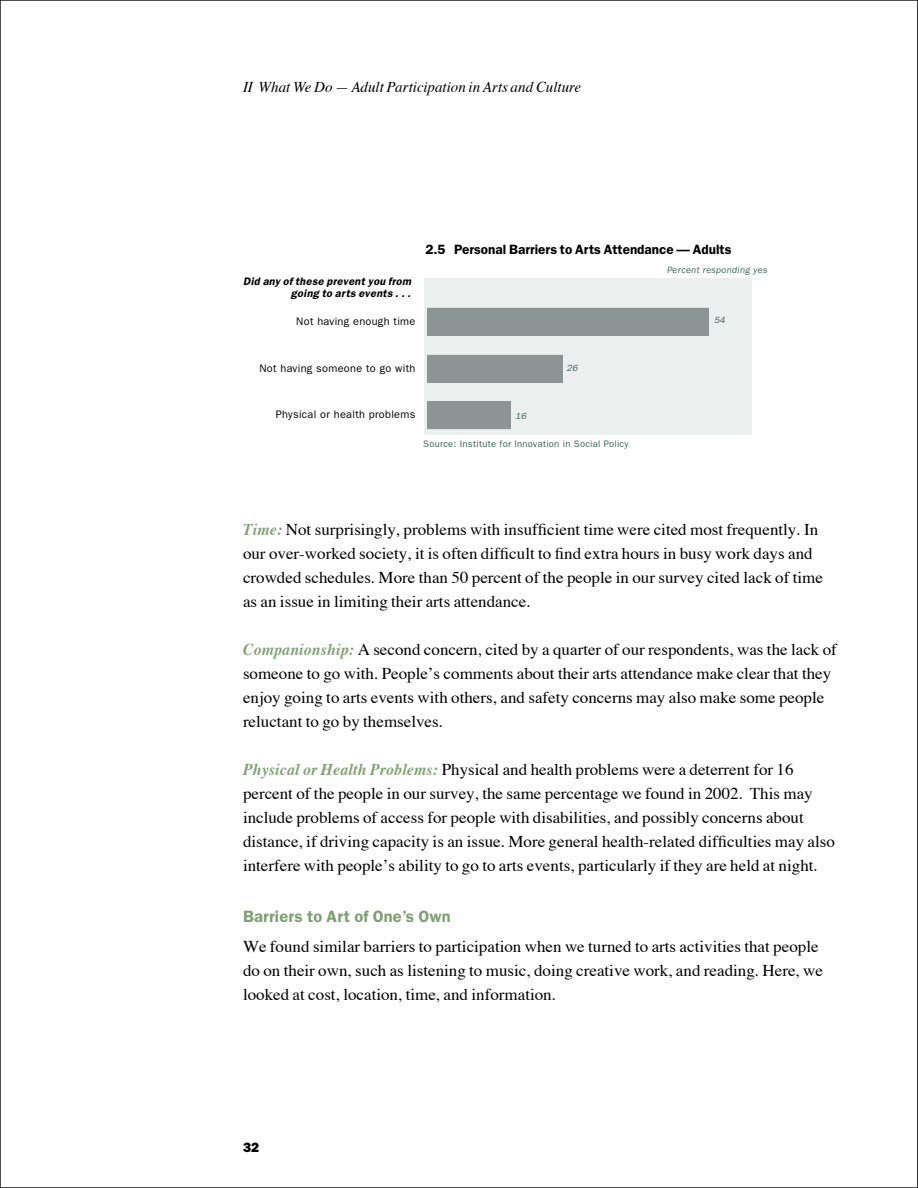
<style>
.page{position:relative;width:918px;height:1188px;background:#fff}
.page>*{position:absolute;margin:0;border:0;box-sizing:border-box;transform-origin:0 0}
.t1{font:16.5px/24px "Times";color:#000}
.t2{font:600 16.5px "Franklin Gothic";letter-spacing:.01em;color:#7ea172}
.t3{font:italic 15px "Times";color:#000}
.t4{font:600 13.5px "Franklin Gothic";color:#000}
.t5{font:800 13.5px "Franklin Gothic";color:#000}
.t6{font:10.95px "Franklin Gothic";letter-spacing:.025em;color:#000}
.t7{font:italic 600 10.95px/12px "Franklin Gothic";letter-spacing:.025em;color:#000;text-align:right}
.t8{font:9.45px "Franklin Gothic";letter-spacing:.03em;color:#386351}
.t9{font:italic 9.45px "Franklin Gothic";letter-spacing:.03em;color:#386351}
.t10{font:italic 9px "Franklin Gothic";color:#386351}
.s1{font-weight:700;font-style:italic;color:#7ea172}
</style>
<div class="page">
<svg style="left:917px;top:0;width:1px;height:1188px"></svg>
<div style="left:424px;top:278px;width:327px;height:157px;background:#ebefee"></div>
<div style="left:427px;top:308px;width:282px;height:28px;background:#8d9495"></div>
<div style="left:427px;top:355px;width:136px;height:28px;background:#8d9495"></div>
<div style="left:427px;top:401px;width:84px;height:28px;background:#8d9495"></div>
<p class="t3" style="left:243px;top:78px;width:340px">II What We Do — Adult Participation in Arts and Culture</p>
<p class="t7" style="left:243px;top:275px;width:169px">Did any of these prevent you from going to arts events . . .</p>
<p class="t6" style="left:296px;top:315px;width:121px">Not having enough time</p>
<p class="t6" style="left:259px;top:362px;width:158px">Not having someone to go with</p>
<p class="t6" style="left:276px;top:408px;width:141px">Physical or health problems</p>
<p class="t4" style="left:425px;top:241px;width:308px">2.5 Personal Barriers to Arts Attendance — Adults</p>
<p class="t9" style="left:667px;top:265px;width:102px">Percent responding yes</p>
<p class="t10" style="left:515px;top:410px;width:12px">16</p>
<p class="t10" style="left:566px;top:362px;width:12px">26</p>
<p class="t8" style="left:423px;top:438px;width:207px">Source: Institute for Innovation in Social Policy</p>
<p class="t10" style="left:714px;top:314px;width:12px">54</p>
<p class="t1" style="left:243px;top:517px;width:582px"><span class="s1">Time:</span> Not surprisingly, problems with insufficient time were cited most frequently. In our over-worked society, it is often difficult to find extra hours in busy work days and crowded schedules. More than 50 percent of the people in our survey cited lack of time as an issue in limiting their arts attendance.</p>
<p class="t1" style="left:243px;top:637px;width:595px"><span class="s1">Companionship:</span> A second concern, cited by a quarter of our respondents, was the lack of someone to go with. People’s comments about their arts attendance make clear that they enjoy going to arts events with others, and safety concerns may also make some people reluctant to go by themselves.</p>
<p class="t1" style="left:243px;top:757px;width:593px"><span class="s1">Physical or Health Problems:</span> Physical and health problems were a deterrent for 16 percent of the people in our survey, the same percentage we found in 2002. This may include problems of access for people with disabilities, and possibly concerns about distance, if driving capacity is an issue. More general health-related difficulties may also interfere with people’s ability to go to arts events, particularly if they are held at night.</p>
<p class="t2" style="left:243px;top:906px;width:209px">Barriers to Art of One’s Own</p>
<p class="t1" style="left:243px;top:934px;width:582px">We found similar barriers to participation when we turned to arts activities that people do on their own, such as listening to music, doing creative work, and reading. Here, we looked at cost, location, time, and information.</p>
<p class="t5" style="left:243px;top:1140px;width:18px">32</p>
</div>
